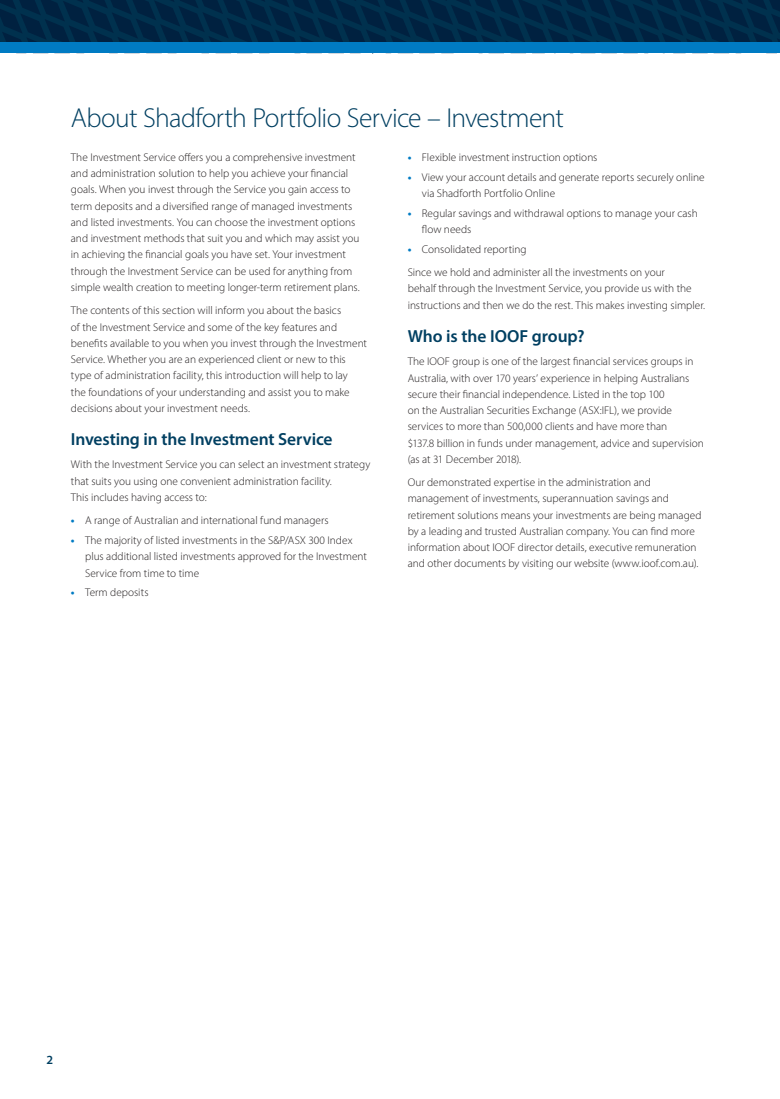
<style>
.page{position:relative;width:780px;height:1099px;background:#fff}
.page>*{position:absolute;margin:0;border:0;box-sizing:border-box;transform-origin:0 0}
.t1{font:300 27.5px "Myriad Pro";letter-spacing:-.025em;color:#003f61}
.t2{font:600 17.5px "Myriad Pro";letter-spacing:-.005em;color:#003f61}
.t3{font:600 12.5px "Myriad Pro";color:#003f61}
.t4{font:300 11.25px/16.2px "Myriad Pro";color:#231f20}
.s1{font-weight:700;color:#007bc3}
</style>
<div class="page">
<div style="left:0;top:0;width:780px;height:54px;background:#002947"></div>
<div style="left:0;top:43px;width:780px;height:10px;background:#007bc3"></div>
<h1 class="t1" style="left:71px;top:101px;width:494px">About Shadforth Portfolio Service – Investment</h1>
<p class="t4" style="left:71px;top:149px;width:290px">The Investment Service offers you a comprehensive investment and administration solution to help you achieve your financial goals. When you invest through the Service you gain access to term deposits and a diversified range of managed investments and listed investments. You can choose the investment options and investment methods that suit you and which may assist you in achieving the financial goals you have set. Your investment through the Investment Service can be used for anything from simple wealth creation to meeting longer-term retirement plans.</p>
<p class="t4" style="left:71px;top:302px;width:297px">The contents of this section will inform you about the basics<br>of the Investment Service and some of the key features and benefits available to you when you invest through the Investment Service. Whether you are an experienced client or new to this type of administration facility, this introduction will help to lay<br>the foundations of your understanding and assist you to make decisions about your investment needs.</p>
<h2 class="t2" style="left:71px;top:428px;width:263px">Investing in the Investment Service</h2>
<p class="t4" style="left:71px;top:456px;width:301px">With the Investment Service you can select an investment strategy that suits you using one convenient administration facility.<br>This includes having access to:</p>
<p class="t4" style="left:71px;top:512px;width:259px"><span class="s1">•</span> A range of Australian and international fund managers</p>
<p class="t4" style="left:85px;top:532px;width:283px;text-indent:-14px"><span class="s1">•</span> The majority of listed investments in the S&amp;P/ASX 300 Index plus additional listed investments approved for the Investment<br>Service from time to time</p>
<p class="t4" style="left:71px;top:584px;width:79px"><span class="s1">•</span> Term deposits</p>
<p class="t4" style="left:407px;top:149px;width:191px"><span class="s1">•</span> Flexible investment instruction options</p>
<p class="t4" style="left:422px;top:169px;width:284px;text-indent:-14px"><span class="s1">•</span> View your account details and generate reports securely online via Shadforth Portfolio Online</p>
<p class="t4" style="left:422px;top:205px;width:277px;text-indent:-14px"><span class="s1">•</span> Regular savings and withdrawal options to manage your cash flow needs</p>
<p class="t4" style="left:407px;top:237px;width:259px;line-height:23.4px"><span class="s1">•</span> Consolidated reporting<br>Since we hold and administer all the investments on your</p>
<p class="t4" style="left:407px;top:280px;width:299px">behalf through the Investment Service, you provide us with the instructions and then we do the rest. This makes investing simpler.</p>
<h2 class="t2" style="left:407px;top:325px;width:178px">Who is the IOOF group?</h2>
<p class="t4" style="left:407px;top:353px;width:297px">The IOOF group is one of the largest financial services groups in Australia, with over 170 years’ experience in helping Australians secure their financial independence. Listed in the top 100<br>on the Australian Securities Exchange (ASX:IFL), we provide services to more than 500,000 clients and have more than<br>$137.8 billion in funds under management, advice and supervision (as at 31 December 2018).</p>
<p class="t4" style="left:407px;top:474px;width:295px">Our demonstrated expertise in the administration and management of investments, superannuation savings and retirement solutions means your investments are being managed by a leading and trusted Australian company. You can find more information about IOOF director details, executive remuneration and other documents by visiting our website (www.ioof.com.au).</p>
<p class="t3" style="left:46px;top:1051px;width:8px">2</p>
</div>
